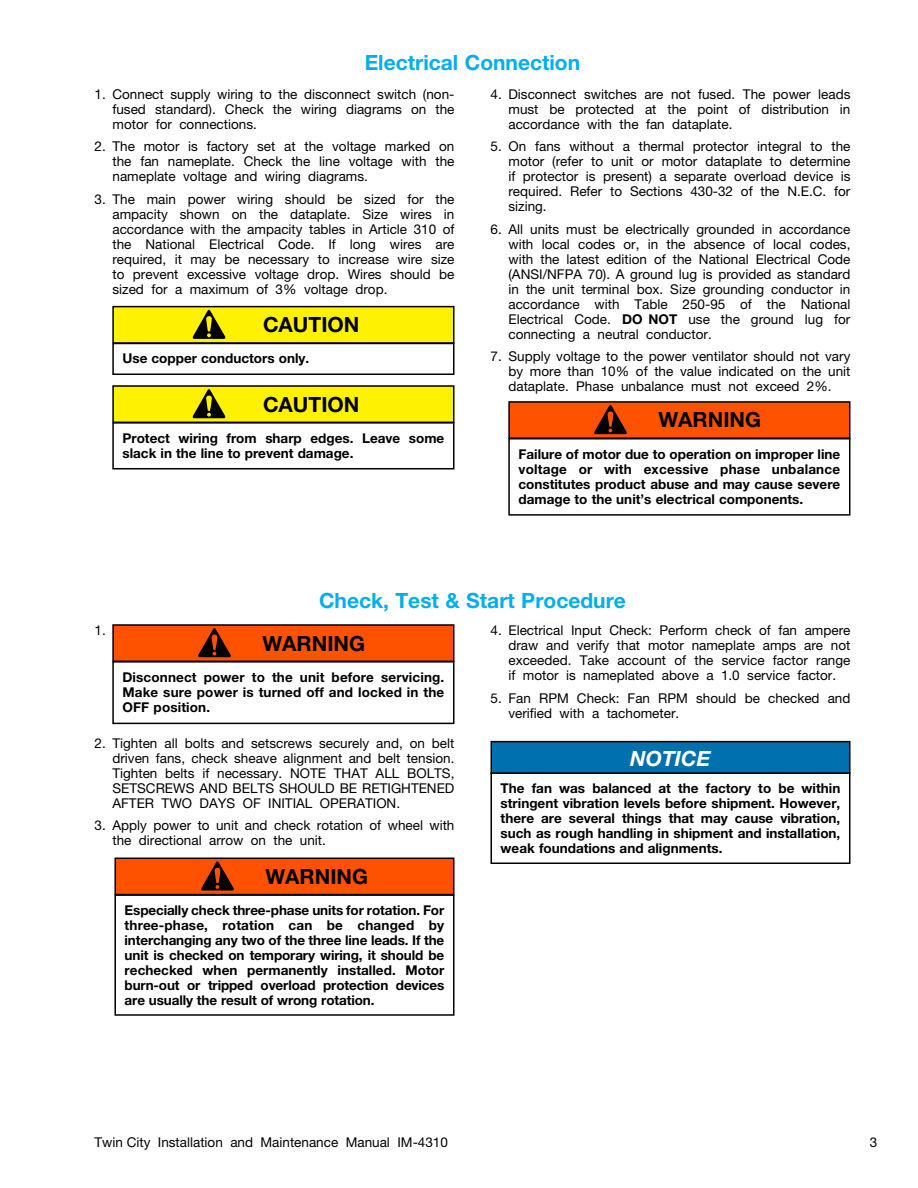
<style>
.page{position:relative;width:918px;height:1188px;background:#fff}
.page>*{position:absolute;margin:0;border:0;box-sizing:border-box;transform-origin:0 0}
.t1{font:700 21px "Helvetica Neue";color:#00aeef}
.t2{font:700 21px "Helvetica Neue";color:#000}
.t3{font:italic 700 21px "Helvetica Neue";color:#fff}
.t4{font:13.5px/15px "Helvetica Neue";color:#000;text-align:justify}
.t5{font:700 13.5px/15px "Helvetica Neue";color:#000;text-align:justify}
.s1{font-weight:700}
</style>
<div class="page">
<div style="left:112px;top:343px;width:342px;height:32px;border:2px solid #000"></div>
<div style="left:113px;top:307px;width:341px;height:36px;background:#fff200"></div>
<div style="left:112px;top:306px;width:343px;height:38px;border:2px solid #000"></div>
<svg style="left:192px;top:309px;width:34px;height:30px"></svg>
<div style="left:112px;top:422px;width:342px;height:48px;border:2px solid #000"></div>
<div style="left:113px;top:386px;width:341px;height:36px;background:#fff200"></div>
<div style="left:112px;top:385px;width:343px;height:38px;border:2px solid #000"></div>
<svg style="left:192px;top:389px;width:34px;height:29px"></svg>
<div style="left:508px;top:438px;width:342px;height:78px;border:2px solid #000"></div>
<div style="left:509px;top:402px;width:341px;height:36px;background:#ff5200"></div>
<div style="left:508px;top:401px;width:343px;height:38px;border:2px solid #000"></div>
<svg style="left:594px;top:405px;width:33px;height:29px"></svg>
<div style="left:112px;top:661px;width:342px;height:63px;border:2px solid #000"></div>
<div style="left:113px;top:625px;width:341px;height:36px;background:#ff5200"></div>
<div style="left:112px;top:624px;width:343px;height:38px;border:2px solid #000"></div>
<svg style="left:198px;top:628px;width:33px;height:29px"></svg>
<div style="left:114px;top:894px;width:340px;height:122px;border:2px solid #000"></div>
<div style="left:115px;top:858px;width:339px;height:37px;background:#ff5200"></div>
<div style="left:114px;top:858px;width:341px;height:37px;border:2px solid #000"></div>
<svg style="left:201px;top:860px;width:34px;height:31px"></svg>
<div style="left:490px;top:772px;width:360px;height:92px;border:2px solid #000"></div>
<div style="left:491px;top:742px;width:359px;height:31px;background:#0070af"></div>
<div style="left:491px;top:741px;width:359px;height:33px;border:2px solid #000"></div>
<h1 class="t1" style="left:365px;top:50px;width:217px">Electrical Connection</h1>
<p class="t4" style="left:112px;top:86px;width:344px;text-indent:-18px">1. Connect supply wiring to the disconnect switch (non&shy;fused standard). Check the wiring diagrams on the motor for connections.</p>
<p class="t4" style="left:112px;top:139px;width:344px;text-indent:-18px">2. The motor is factory set at the voltage marked on the fan nameplate. Check the line voltage with the nameplate voltage and wiring diagrams.</p>
<p class="t4" style="left:112px;top:191px;width:344px;text-indent:-18px">3. The main power wiring should be sized for the ampacity shown on the dataplate. Size wires in accordance with the ampacity tables in Article 310 of the National Electrical Code. If long wires are required, it may be necessary to increase wire size to prevent excessive voltage drop. Wires should be sized for a maximum of 3% voltage drop.</p>
<p class="t4" style="left:508px;top:86px;width:344px;text-indent:-18px">4. Disconnect switches are not fused. The power leads must be protected at the point of distribution in accordance with the fan dataplate.</p>
<p class="t4" style="left:508px;top:139px;width:344px;text-indent:-18px">5. On fans without a thermal protector integral to the motor (refer to unit or motor dataplate to determine if protector is present) a separate overload device is required. Refer to Sections 430-32 of the N.E.C. for sizing.</p>
<p class="t4" style="left:508px;top:221px;width:344px;text-indent:-18px">6. All units must be electrically grounded in accordance with local codes or, in the absence of local codes, with the latest edition of the National Electrical Code (ANSI/NFPA 70). A ground lug is provided as standard in the unit terminal box. Size grounding conductor in accordance with Table 250-95 of the National Electrical Code. <span class="s1">DO NOT</span> use the ground lug for connecting a neutral conductor.</p>
<p class="t4" style="left:508px;top:349px;width:344px;text-indent:-18px">7. Supply voltage to the power ventilator should not vary by more than 10% of the value indicated on the unit dataplate. Phase unbalance must not exceed 2%.</p>
<h1 class="t2" style="left:263px;top:312px;width:98px">CAUTION</h1>
<p class="t5" style="left:122px;top:351px;width:188px">Use copper conductors only.</p>
<h1 class="t2" style="left:263px;top:391px;width:98px">CAUTION</h1>
<p class="t5" style="left:122px;top:430px;width:323px">Protect wiring from sharp edges. Leave some slack in the line to prevent damage.</p>
<h1 class="t2" style="left:658px;top:407px;width:104px">WARNING</h1>
<p class="t5" style="left:518px;top:446px;width:323px">Failure of motor due to operation on improper line voltage or with excessive phase unbalance constitutes product abuse and may cause severe damage to the unit’s electrical components.</p>
<p class="t4" style="left:94px;top:623px;width:13px">1.</p>
<h1 class="t1" style="left:319px;top:587px;width:308px">Check, Test &amp; Start Procedure</h1>
<h1 class="t2" style="left:262px;top:630px;width:104px">WARNING</h1>
<p class="t5" style="left:122px;top:669px;width:323px">Disconnect power to the unit before servicing.<br>Make sure power is turned off and locked in the OFF position.</p>
<p class="t4" style="left:508px;top:622px;width:344px;text-indent:-18px">4. Electrical Input Check: Perform check of fan ampere draw and verify that motor nameplate amps are not exceeded. Take account of the service factor range if motor is nameplated above a 1.0 service factor.</p>
<p class="t4" style="left:508px;top:690px;width:344px;text-indent:-18px">5. Fan RPM Check: Fan RPM should be checked and verified with a tachometer.</p>
<p class="t4" style="left:112px;top:735px;width:344px;text-indent:-18px">2. Tighten all bolts and setscrews securely and, on belt driven fans, check sheave alignment and belt tension.<br>Tighten belts if necessary. NOTE THAT ALL BOLTS, SETSCREWS AND BELTS SHOULD BE RETIGHTENED AFTER TWO DAYS OF INITIAL OPERATION.</p>
<p class="t4" style="left:112px;top:818px;width:344px;text-indent:-18px">3. Apply power to unit and check rotation of wheel with the directional arrow on the unit.</p>
<h1 class="t2" style="left:265px;top:863px;width:104px">WARNING</h1>
<p class="t5" style="left:125px;top:902px;width:321px">Especially check three-phase units for rotation. For three-phase, rotation can be changed by interchanging any two of the three line leads. If the unit is checked on temporary wiring, it should be rechecked when permanently installed. Motor burn-out or tripped overload protection devices are usually the result of wrong rotation.</p>
<h1 class="t3" style="left:630px;top:745px;width:82px">NOTICE</h1>
<p class="t5" style="left:501px;top:780px;width:341px">The fan was balanced at the factory to be within stringent vibration levels before shipment. However, there are several things that may cause vibration, such as rough handling in shipment and installation, weak foundations and alignments.</p>
<p class="t4" style="left:94px;top:1134px;width:355px">Twin City Installation and Maintenance Manual IM-4310</p>
<p class="t4" style="left:870px;top:1134px;width:9px">3</p>
</div>
